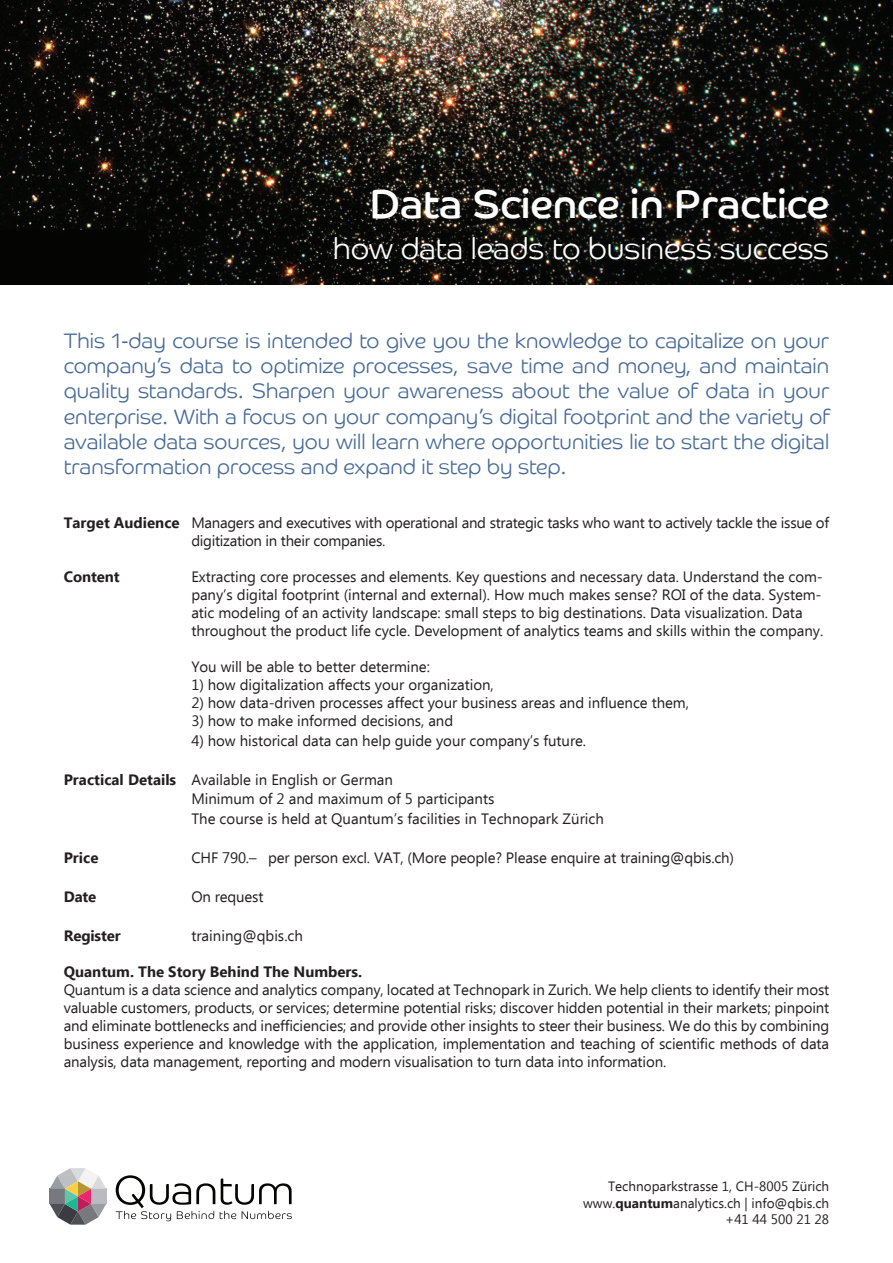
<style>
.page{position:relative;width:893px;height:1263px;background:#fff}
.page>*{position:absolute;margin:0;border:0;box-sizing:border-box;transform-origin:0 0}
.t1{font:40.5px "Co Headline";color:#fff}
.t2{font:300 30px "Co Headline";color:#fff}
.t3{font:300 21px/25.2px "Co Headline";letter-spacing:.005em;color:#476a96;text-align:justify}
.t4{font:15px/18px "Ebrima";letter-spacing:-.005em;color:#231f20}
.t5{font:700 15px "Ebrima";color:#231f20}
.t6{font:13.5px/16.2px "Ebrima";color:#231f20;text-align:right}
.s1{font-weight:700}
</style>
<div class="page">
<img style="left:0;top:0;width:893px;height:285px">
<svg style="left:50px;top:1168px;width:56px;height:56px"></svg>
<svg style="left:116px;top:1175px;width:176px;height:46px"></svg>
<p class="t1" style="left:370px;top:181px;width:461px">Data Science in Practice</p>
<p class="t2" style="left:333px;top:231px;width:498px">how data leads to business success</p>
<p class="t3" style="left:64px;top:328px;width:767px">This 1-day course is intended to give you the knowledge to capitalize on your company’s data to optimize processes, save time and money, and maintain quality standards. Sharpen your awareness about the value of data in your enterprise. With a focus on your company’s digital footprint and the variety of available data sources, you will learn where opportunities lie to start the digital transformation process and expand it step by step.</p>
<p class="t4" style="left:191px;top:515px;width:639px;text-indent:-128px"><span class="s1">Target Audience</span> Managers and executives with operational and strategic tasks who want to actively tackle the issue of digitization in their companies.</p>
<p class="t5" style="left:64px;top:566px;width:58px">Content</p>
<p class="t4" style="left:191px;top:569px;width:633px">Extracting core processes and elements. Key questions and necessary data. Understand the com&shy;pany’s digital footprint (internal and external). How much makes sense? ROI of the data. System&shy;atic modeling of an activity landscape: small steps to big destinations. Data visualization. Data throughout the product life cycle. Development of analytics teams and skills within the company.</p>
<p class="t4" style="left:191px;top:659px;width:240px">You will be able to better determine:</p>
<p class="t4" style="left:191px;top:677px;width:304px">1) how digitalization affects your organization,</p>
<p class="t4" style="left:191px;top:695px;width:499px">2) how data-driven processes affect your business areas and influence them,</p>
<p class="t4" style="left:191px;top:713px;width:263px">3) how to make informed decisions, and</p>
<p class="t4" style="left:191px;top:732px;width:396px">4) how historical data can help guide your company’s future.</p>
<p class="t4" style="left:191px;top:770px;width:414px;line-height:19.5px;text-indent:-128px"><span class="s1">Practical Details</span> Available in English or German<br>Minimum of 2 and maximum of 5 participants<br>The course is held at Quantum’s facilities in Technopark Zürich</p>
<p class="t5" style="left:64px;top:846px;width:36px">Price</p>
<p class="t4" style="left:191px;top:849px;width:544px">CHF 790.– per person excl. VAT, (More people? Please enquire at training@qbis.ch)</p>
<p class="t5" style="left:64px;top:885px;width:34px">Date</p>
<p class="t4" style="left:191px;top:888px;width:74px">On request</p>
<p class="t5" style="left:64px;top:924px;width:58px">Register</p>
<p class="t4" style="left:191px;top:927px;width:113px">training@qbis.ch</p>
<p class="t5" style="left:64px;top:960px;width:300px">Quantum. The Story Behind The Numbers.</p>
<p class="t4" style="left:64px;top:981px;width:767px;text-align:justify">Quantum is a data science and analytics company, located at Technopark in Zurich. We help clients to identify their most valuable customers, products, or services; determine potential risks; discover hidden potential in their markets; pinpoint and eliminate bottlenecks and inefficiencies; and provide other insights to steer their business. We do this by combining business experience and knowledge with the application, implementation and teaching of scientific methods of data analysis, data management, reporting and modern visualisation to turn data into information.</p>
<p class="t6" style="left:583px;top:1179px;width:247px">Technoparkstrasse 1, CH-8005 Zürich www.<span class="s1">quantum</span>analytics.ch | info@qbis.ch</p>
<p class="t6" style="left:725px;top:1212px;width:106px">+41 44 500 21 28</p>
</div>
